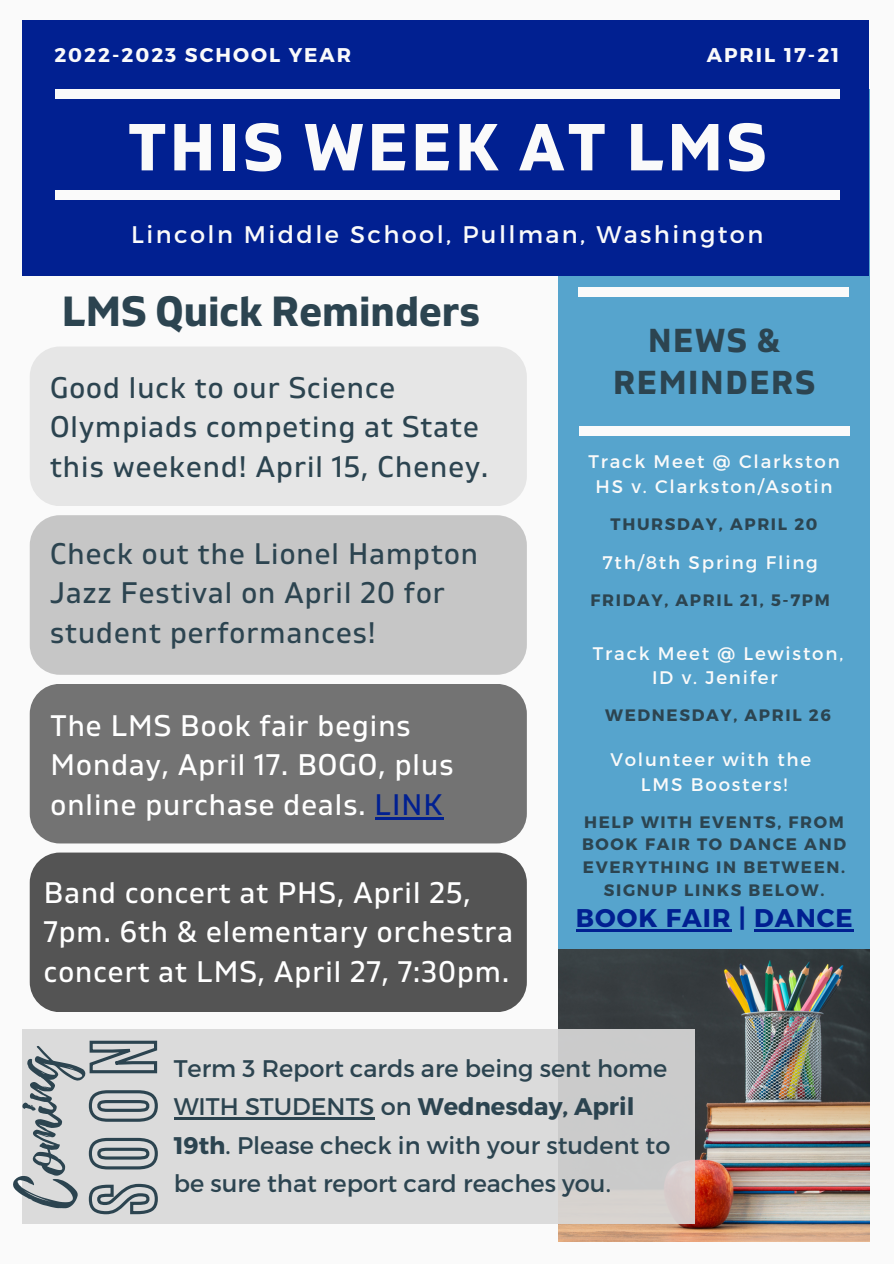
<style>
.page{position:relative;width:894px;height:1264px;background:#fff}
.page>*{position:absolute;margin:0;border:0;box-sizing:border-box;transform-origin:0 0}
.t1{font:66.6px "Playlist Script";color:#2c4450}
.t2{font:700 66.3px "Gilam";letter-spacing:.05em;color:#fafafa}
.t3{font:700 42px "Gilam";color:#2c4450}
.t4{font:700 33.15px/41.7px "Gilam";letter-spacing:.05em;color:#2c4450;text-align:center}
.t5{font:29.7px/39.5px "Gilam";letter-spacing:.035em;color:#fff}
.t6{font:29.7px/39.5px "Gilam";letter-spacing:.035em;color:#2c4450}
.t7{font:700 25.5px "Montserrat";letter-spacing:.04em;color:#012091}
.t8{font:24px/38.2px "Montserrat";color:#2c4450}
.t9{font:24px "Montserrat";letter-spacing:.1em;color:#fafafa}
.t10{font:700 19.8px "Montserrat";letter-spacing:.1em;color:#fafafa}
.t11{font:18.15px/24.8px "Montserrat";letter-spacing:.1em;color:#fafafa;text-align:center}
.t12{font:700 16.5px/22.5px "Montserrat";letter-spacing:.1em;color:#2c4450;text-align:center}
.s1{color:#012091}
.s2{font-weight:700}
</style>
<div class="page">
<div style="left:0;top:0;width:893px;height:1263px;background:#fafafa"></div>
<div style="left:558px;top:89px;width:311px;height:908px;background:#56a4cd"></div>
<div style="left:23px;top:20px;width:845px;height:256px;background:#012091"></div>
<div style="left:55px;top:89px;width:784px;height:9px;background:#fafafa"></div>
<div style="left:55px;top:190px;width:784px;height:9px;background:#fafafa"></div>
<div style="left:578px;top:288px;width:270px;height:9px;background:#fafafa"></div>
<div style="left:579px;top:426px;width:270px;height:9px;background:#fafafa"></div>
<img style="left:558px;top:949px;width:310px;height:291px">
<div style="left:23px;top:1029px;width:672px;height:195px;background:linear-gradient(to right,#dededf,#d1d1d0)"></div>
<hr style="left:174px;top:1117px;width:200px;height:2px;background:#2c4450">
<svg style="left:87px;top:1039px;width:72px;height:177px;background:#aab1b4"></svg>
<div style="left:30px;top:515px;width:496px;height:159px;background:#c6c6c6;border-radius:30px"></div>
<div style="left:30px;top:852px;width:496px;height:160px;background:#545454;border-radius:30px"></div>
<div style="left:30px;top:684px;width:496px;height:159px;background:#737373;border-radius:30px"></div>
<hr style="left:374px;top:817px;width:69px;height:2px;background:#012091">
<div style="left:30px;top:346px;width:496px;height:160px;background:#e6e6e6;border-radius:30px"></div>
<hr style="left:575px;top:929px;width:156px;height:2px;background:#012091">
<hr style="left:754px;top:929px;width:99px;height:2px;background:#012091">
<p class="t10" style="left:54px;top:42px;width:298px">2022-2023 SCHOOL YEAR</p>
<p class="t10" style="left:706px;top:42px;width:134px">APRIL 17-21</p>
<h2 class="t2" style="left:128px;top:108px;width:639px">THIS WEEK AT LMS</h2>
<p class="t9" style="left:131px;top:219px;width:633px">Lincoln Middle School, Pullman, Washington</p>
<h3 class="t3" style="left:62px;top:286px;width:419px">LMS Quick Reminders</h3>
<p class="t6" style="left:50px;top:369px;width:439px">Good luck to our Science<br>Olympiads competing at State this weekend! April 15, Cheney.</p>
<p class="t6" style="left:50px;top:535px;width:429px">Check out the Lionel Hampton<br>Jazz Festival on April 20 for student performances!</p>
<p class="t5" style="left:50px;top:707px;width:404px">The LMS Book fair begins<br>Monday, April 17. BOGO, plus online purchase deals. <span class="s1">LINK</span></p>
<p class="t5" style="left:44px;top:873px;width:470px">Band concert at PHS, April 25,<br>7pm. 6th &amp; elementary orchestra concert at LMS, April 27, 7:30pm.</p>
<p class="t4" style="left:613px;top:321px;width:203px">NEWS &amp;<br>REMINDERS</p>
<p class="t11" style="left:588px;top:448px;width:253px">Track Meet @ Clarkston<br>HS v. Clarkston/Asotin</p>
<p class="t12" style="left:610px;top:512px;width:208px">THURSDAY, APRIL 20</p>
<p class="t11" style="left:602px;top:549px;width:217px">7th/8th Spring Fling</p>
<p class="t12" style="left:590px;top:588px;width:241px">FRIDAY, APRIL 21, 5-7PM</p>
<p class="t11" style="left:592px;top:640px;width:252px">Track Meet @ Lewiston,<br>ID v. Jenifer</p>
<p class="t12" style="left:605px;top:703px;width:227px">WEDNESDAY, APRIL 26</p>
<p class="t11" style="left:610px;top:746px;width:202px">Volunteer with the<br>LMS Boosters!</p>
<p class="t12" style="left:582px;top:810px;width:265px">HELP WITH EVENTS, FROM<br>BOOK FAIR TO DANCE AND<br>EVERYTHING IN BETWEEN.<br>SIGNUP LINKS BELOW.</p>
<p class="t7" style="left:575px;top:901px;width:278px">BOOK FAIR | DANCE</p>
<h1 class="t1" style="left:1px;top:1213px;width:161px;rotate:-95deg">Coming</h1>
<p class="t8" style="left:174px;top:1048px;width:498px">Term 3 Report cards are being sent home WITH STUDENTS on <span class="s2">Wednesday, April 19th</span>. Please check in with your student to be sure that report card reaches you.</p>
</div>
